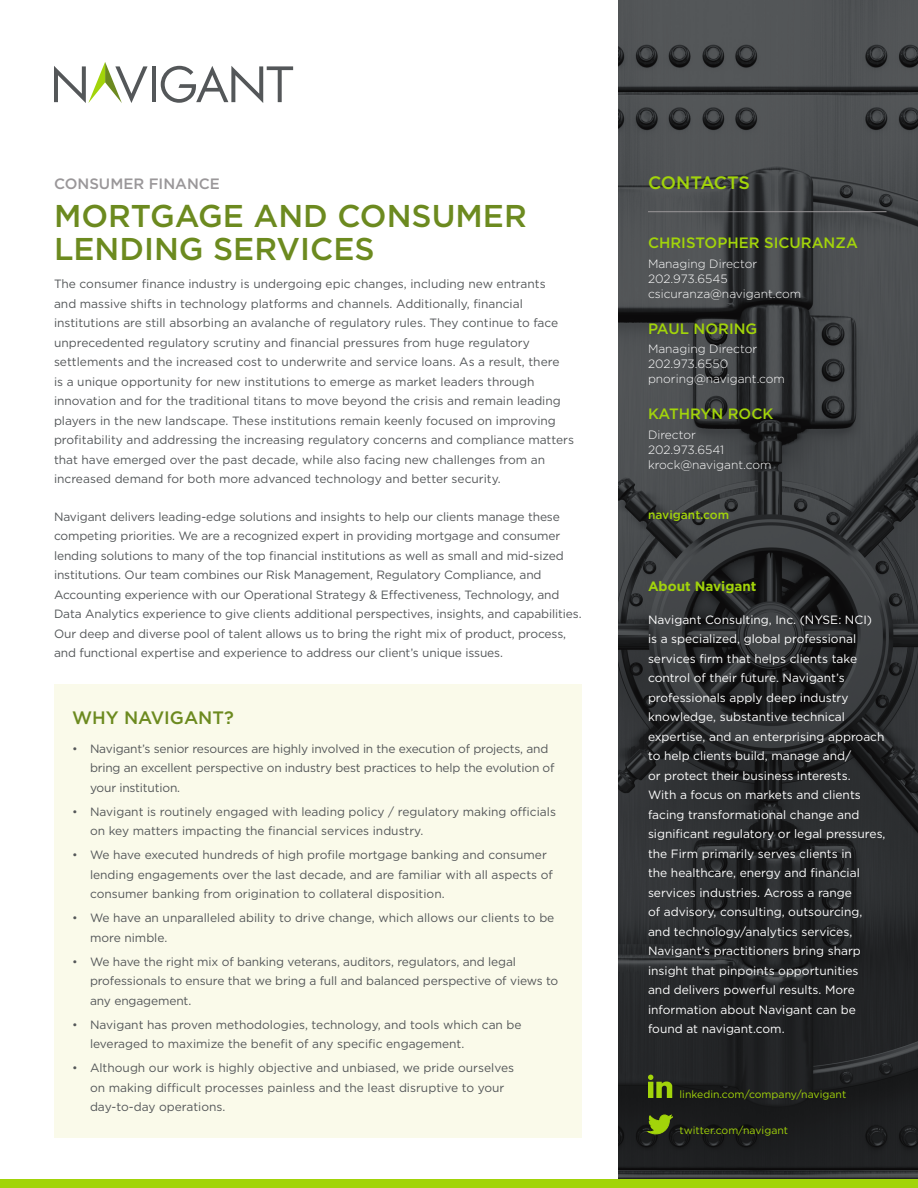
<style>
.page{position:relative;width:918px;height:1188px;background:#fff}
.page>*{position:absolute;margin:0;border:0;box-sizing:border-box;transform-origin:0 0}
.COVER_-_Title_Green{font:500 31.5px/33px "Gotham";color:#6c8a1f}
.BOD_-_Copy_Headers{font:500 18px "Gotham";color:#6c8a1f}
.BACK_CONTACT_-_Heade{font:500 18px "Gotham";letter-spacing:-.015em;color:#a2d40a}
.INVERSE_BACK_-_Conta{font:500 15px "Gotham";color:#a2d40a}
.BOD_-_Industry_Name{font:500 15px "Gotham";color:#9a9799}
.INVERSE_BOD_-_Header{font:700 13.5px "Gotham";color:#a2d40a}
.BOD_-_Copy_P1_Gray{font:12px/19.5px "Gotham";color:#545759}
.INVERSE_BACK_-_Boile{font:12px/19.5px "Gotham";color:#fff}
.INVERSE_BACK-_Contac{font:300 12px "Gotham";color:#fff}
.INVERSE_BACK_-_url{font:500 12px "Gotham";color:#a2d40a}
.INVERSE_-_Social_Med{font:10.5px "Gotham";color:#a2d40a}
.s1{font-weight:300}
</style>
<div class="page">
<hr style="left:152px;top:66px;width:4px;height:36px;background:#545759">
<svg style="left:161px;top:66px;width:132px;height:37px"></svg>
<svg style="left:54px;top:62px;width:94px;height:41px"></svg>
<svg style="left:618px;top:0;width:300px;height:1179px;background:#343638"></svg>
<div style="left:0;top:1179px;width:918px;height:9px;background:#a2d40a"></div>
<svg style="left:648px;top:1075px;width:24px;height:23px"></svg>
<svg style="left:648px;top:1115px;width:24px;height:19px"></svg>
<hr style="left:648px;top:211px;width:238px;height:1px;background:#9a9799">
<div style="left:54px;top:684px;width:528px;height:454px;background:#fafaea"></div>
<p class="BOD_-_Industry_Name" style="left:54px;top:174px;width:168px">CONSUMER FINANCE</p>
<p class="COVER_-_Title_Green" style="left:54px;top:199px;width:474px">MORTGAGE AND CONSUMER<br>LENDING SERVICES</p>
<p class="BOD_-_Copy_P1_Gray" style="left:54px;top:274px;width:522px">The consumer finance industry is undergoing epic changes, including new entrants<br>and massive shifts in technology platforms and channels. Additionally, financial institutions are still absorbing an avalanche of regulatory rules. They continue to face unprecedented regulatory scrutiny and financial pressures from huge regulatory settlements and the increased cost to underwrite and service loans. As a result, there<br>is a unique opportunity for new institutions to emerge as market leaders through innovation and for the traditional titans to move beyond the crisis and remain leading players in the new landscape. These institutions remain keenly focused on improving profitability and addressing the increasing regulatory concerns and compliance matters that have emerged over the past decade, while also facing new challenges from an increased demand for both more advanced technology and better security.</p>
<p class="BOD_-_Copy_P1_Gray" style="left:54px;top:507px;width:529px">Navigant delivers leading-edge solutions and insights to help our clients manage these competing priorities. We are a recognized expert in providing mortgage and consumer lending solutions to many of the top financial institutions as well as small and mid-sized institutions. Our team combines our Risk Management, Regulatory Compliance, and Accounting experience with our Operational Strategy &amp; Effectiveness, Technology, and Data Analytics experience to give clients additional perspectives, insights, and capabilities.<br>Our deep and diverse pool of talent allows us to bring the right mix of product, process, and functional expertise and experience to address our client’s unique issues.</p>
<p class="BOD_-_Copy_Headers" style="left:72px;top:706px;width:163px">WHY NAVIGANT?</p>
<p class="BOD_-_Copy_P1_Gray" style="left:90px;top:739px;width:466px;text-indent:-18px"><span class="s1">•</span> Navigant’s senior resources are highly involved in the execution of projects, and bring an excellent perspective on industry best practices to help the evolution of your institution.</p>
<p class="BOD_-_Copy_P1_Gray" style="left:90px;top:802px;width:468px;text-indent:-18px"><span class="s1">•</span> Navigant is routinely engaged with leading policy / regulatory making officials on key matters impacting the financial services industry.</p>
<p class="BOD_-_Copy_P1_Gray" style="left:90px;top:845px;width:465px;text-indent:-18px"><span class="s1">•</span> We have executed hundreds of high profile mortgage banking and consumer lending engagements over the last decade, and are familiar with all aspects of consumer banking from origination to collateral disposition.</p>
<p class="BOD_-_Copy_P1_Gray" style="left:90px;top:908px;width:466px;text-indent:-18px"><span class="s1">•</span> We have an unparalleled ability to drive change, which allows our clients to be more nimble.</p>
<p class="BOD_-_Copy_P1_Gray" style="left:90px;top:952px;width:470px;text-indent:-18px"><span class="s1">•</span> We have the right mix of banking veterans, auditors, regulators, and legal professionals to ensure that we bring a full and balanced perspective of views to any engagement.</p>
<p class="BOD_-_Copy_P1_Gray" style="left:90px;top:1015px;width:433px;text-indent:-18px"><span class="s1">•</span> Navigant has proven methodologies, technology, and tools which can be leveraged to maximize the benefit of any specific engagement.</p>
<p class="BOD_-_Copy_P1_Gray" style="left:90px;top:1058px;width:426px;text-indent:-18px"><span class="s1">•</span> Although our work is highly objective and unbiased, we pride ourselves on making difficult processes painless and the least disruptive to your day-to-day operations.</p>
<p class="BACK_CONTACT_-_Heade" style="left:648px;top:171px;width:104px">CONTACTS</p>
<p class="INVERSE_BACK_-_Conta" style="left:648px;top:233px;width:211px">CHRISTOPHER SICURANZA</p>
<p class="INVERSE_BACK-_Contac" style="left:648px;top:256px;width:111px">Managing Director</p>
<p class="INVERSE_BACK-_Contac" style="left:648px;top:271px;width:81px">202.973.6545</p>
<p class="INVERSE_BACK-_Contac" style="left:648px;top:286px;width:155px">csicuranza@navigant.com</p>
<p class="INVERSE_BACK_-_Conta" style="left:648px;top:318px;width:111px">PAUL NORING</p>
<p class="INVERSE_BACK-_Contac" style="left:648px;top:341px;width:111px">Managing Director</p>
<p class="INVERSE_BACK-_Contac" style="left:648px;top:356px;width:82px">202.973.6550</p>
<p class="INVERSE_BACK-_Contac" style="left:648px;top:371px;width:138px">pnoring@navigant.com</p>
<p class="INVERSE_BACK_-_Conta" style="left:648px;top:404px;width:127px">KATHRYN ROCK</p>
<p class="INVERSE_BACK-_Contac" style="left:648px;top:427px;width:49px">Director</p>
<p class="INVERSE_BACK-_Contac" style="left:648px;top:442px;width:78px">202.973.6541</p>
<p class="INVERSE_BACK-_Contac" style="left:648px;top:457px;width:125px">krock@navigant.com</p>
<p class="INVERSE_BACK_-_url" style="left:648px;top:507px;width:83px">navigant.com</p>
<p class="INVERSE_BOD_-_Header" style="left:648px;top:577px;width:110px">About Navigant</p>
<p class="INVERSE_BACK_-_Boile" style="left:648px;top:610px;width:239px">Navigant Consulting, Inc. (NYSE: NCI)<br>is a specialized, global professional services firm that helps clients take control of their future. Navigant’s professionals apply deep industry knowledge, substantive technical expertise, and an enterprising approach to help clients build, manage and/<br>or protect their business interests.<br>With a focus on markets and clients facing transformational change and significant regulatory or legal pressures, the Firm primarily serves clients in<br>the healthcare, energy and financial services industries. Across a range<br>of advisory, consulting, outsourcing, and technology/analytics services, Navigant’s practitioners bring sharp insight that pinpoints opportunities<br>and delivers powerful results. More information about Navigant can be found at navigant.com.</p>
<p class="INVERSE_-_Social_Med" style="left:680px;top:1088px;width:168px">linkedin.com/company/navigant</p>
<p class="INVERSE_-_Social_Med" style="left:680px;top:1124px;width:110px">twitter.com/navigant</p>
</div>
